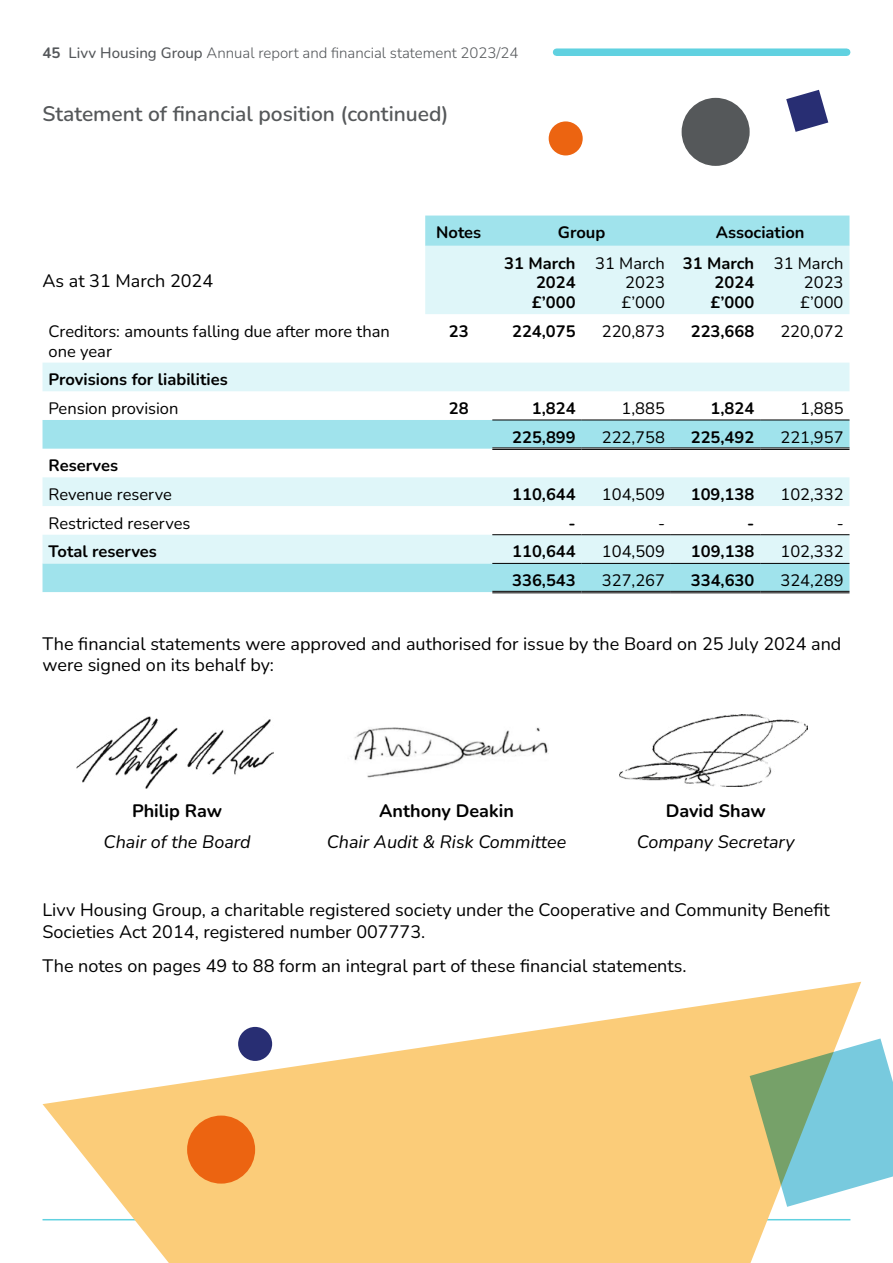
<style>
.page{position:relative;width:893px;height:1263px;background:#fff}
.page>*{position:absolute;margin:0;border:0;box-sizing:border-box;transform-origin:0 0}
.t1{font:600 21px "Nunito";color:#55585a}
.t2{font:18px/21.6px "Nunito";color:#000}
.t3{font:italic 18px "Nunito";color:#000}
.t4{font:700 18px "Nunito";color:#000}
.t5{font:16.5px/19.8px "Nunito";color:#000;text-align:justify}
.t6{font:700 16.5px/19.8px "Nunito";color:#000;text-align:justify}
.t7{font:300 15px "Nunito";color:#54575a}
.s1{font-weight:700}
.s2{font-weight:500}
</style>
<div class="page">
<div style="left:557px;top:48px;width:290px;height:8px;background:#60d1e0"></div>
<svg style="left:43px;top:216px;width:806px;height:376px;fill:#a0e3ec"></svg>
<svg style="left:43px;top:246px;width:806px;height:317px"></svg>
<hr style="left:492px;top:447px;width:90px;height:3px;background:#fff">
<hr style="left:582px;top:447px;width:89px;height:3px;background:#fff">
<hr style="left:671px;top:447px;width:89px;height:3px;background:#fff">
<hr style="left:760px;top:447px;width:89px;height:3px;background:#fff">
<hr style="left:492px;top:420px;width:90px;height:1px;background:#000">
<hr style="left:582px;top:420px;width:89px;height:1px;background:#000">
<hr style="left:671px;top:420px;width:89px;height:1px;background:#000">
<hr style="left:760px;top:420px;width:89px;height:1px;background:#000">
<hr style="left:492px;top:534px;width:90px;height:1px;background:#000">
<hr style="left:582px;top:534px;width:89px;height:1px;background:#000">
<hr style="left:671px;top:534px;width:89px;height:1px;background:#000">
<hr style="left:760px;top:534px;width:89px;height:1px;background:#000">
<hr style="left:492px;top:563px;width:90px;height:1px;background:#000">
<hr style="left:582px;top:563px;width:89px;height:1px;background:#000">
<hr style="left:671px;top:563px;width:89px;height:1px;background:#000">
<hr style="left:760px;top:563px;width:89px;height:1px;background:#000">
<hr style="left:492px;top:447px;width:90px;height:1px;background:#000">
<hr style="left:492px;top:449px;width:90px;height:1px;background:#000">
<hr style="left:582px;top:447px;width:89px;height:1px;background:#000">
<hr style="left:582px;top:449px;width:89px;height:1px;background:#000">
<hr style="left:671px;top:447px;width:89px;height:1px;background:#000">
<hr style="left:671px;top:449px;width:89px;height:1px;background:#000">
<hr style="left:760px;top:447px;width:89px;height:1px;background:#000">
<hr style="left:760px;top:449px;width:89px;height:1px;background:#000">
<hr style="left:492px;top:591px;width:90px;height:1px;background:#000">
<hr style="left:492px;top:592px;width:90px;height:1px;background:#000">
<hr style="left:582px;top:591px;width:89px;height:1px;background:#000">
<hr style="left:582px;top:592px;width:89px;height:1px;background:#000">
<hr style="left:671px;top:591px;width:89px;height:1px;background:#000">
<hr style="left:671px;top:592px;width:89px;height:1px;background:#000">
<hr style="left:760px;top:591px;width:89px;height:1px;background:#000">
<hr style="left:760px;top:592px;width:89px;height:1px;background:#000">
<svg style="left:43px;top:982px;width:818px;height:281px;fill:#fbcc79"></svg>
<div style="left:187px;top:1115px;width:68px;height:68px;background:#ec6411;border-radius:50%"></div>
<div style="left:238px;top:1027px;width:34px;height:34px;background:#282e73;border-radius:50%"></div>
<svg style="left:750px;top:1038px;width:143px;height:169px;background:#9cc7b6"></svg>
<svg style="left:786px;top:90px;width:42px;height:42px"></svg>
<div style="left:682px;top:98px;width:68px;height:68px;background:#55585a;border-radius:50%"></div>
<div style="left:549px;top:121px;width:34px;height:34px;background:#ec6411;border-radius:50%"></div>
<img style="left:620px;top:715px;width:187px;height:71px">
<img style="left:77px;top:717px;width:196px;height:71px">
<img style="left:353px;top:727px;width:195px;height:51px">
<p class="t7" style="left:43px;top:42px;width:478px"><span class="s1">45</span> <span class="s2">Livv Housing Group</span> Annual report and financial statement 2023/24</p>
<p class="t1" style="left:43px;top:99px;width:408px">Statement of financial position (continued)</p>
<p class="t2" style="left:43px;top:269px;width:172px">As at 31 March 2024</p>
<p class="t6" style="left:436px;top:222px;width:47px">Notes</p>
<p class="t6" style="left:558px;top:222px;width:49px">Group</p>
<p class="t6" style="left:716px;top:222px;width:90px">Association</p>
<p class="t6" style="left:532px;top:252px;width:45px;text-indent:-28px">31 March 2024 £’000</p>
<p class="t5" style="left:622px;top:252px;width:45px;text-indent:-26px">31 March 2023 £’000</p>
<p class="t6" style="left:710px;top:252px;width:45px;text-indent:-28px">31 March 2024 £’000</p>
<p class="t5" style="left:800px;top:252px;width:45px;text-indent:-26px">31 March 2023 £’000</p>
<p class="t5" style="left:49px;top:321px;width:343px">Creditors: amounts falling due after more than one year</p>
<p class="t6" style="left:449px;top:320px;width:21px">23</p>
<p class="t6" style="left:512px;top:320px;width:65px">224,075</p>
<p class="t5" style="left:602px;top:321px;width:65px">220,873</p>
<p class="t6" style="left:691px;top:320px;width:65px">223,668</p>
<p class="t5" style="left:780px;top:321px;width:65px">220,072</p>
<p class="t6" style="left:49px;top:369px;width:181px">Provisions for liabilities</p>
<p class="t5" style="left:49px;top:398px;width:131px">Pension provision</p>
<p class="t6" style="left:449px;top:398px;width:21px">28</p>
<p class="t6" style="left:532px;top:398px;width:45px">1,824</p>
<p class="t5" style="left:622px;top:398px;width:45px">1,885</p>
<p class="t6" style="left:711px;top:398px;width:45px">1,824</p>
<p class="t5" style="left:800px;top:398px;width:45px">1,885</p>
<p class="t6" style="left:512px;top:426px;width:65px">225,899</p>
<p class="t5" style="left:602px;top:426px;width:65px">222,758</p>
<p class="t6" style="left:691px;top:426px;width:65px">225,492</p>
<p class="t5" style="left:780px;top:426px;width:65px">221,957</p>
<p class="t6" style="left:49px;top:455px;width:71px">Reserves</p>
<p class="t5" style="left:49px;top:484px;width:125px">Revenue reserve</p>
<p class="t6" style="left:512px;top:484px;width:65px">110,644</p>
<p class="t5" style="left:602px;top:484px;width:65px">104,509</p>
<p class="t6" style="left:691px;top:484px;width:65px">109,138</p>
<p class="t5" style="left:780px;top:484px;width:65px">102,332</p>
<p class="t5" style="left:49px;top:512px;width:143px">Restricted reserves</p>
<p class="t6" style="left:569px;top:512px;width:9px">-</p>
<p class="t5" style="left:658px;top:512px;width:8px">-</p>
<p class="t6" style="left:747px;top:512px;width:9px">-</p>
<p class="t5" style="left:837px;top:512px;width:8px">-</p>
<p class="t6" style="left:49px;top:541px;width:110px">Total reserves</p>
<p class="t6" style="left:512px;top:541px;width:65px">110,644</p>
<p class="t5" style="left:602px;top:541px;width:65px">104,509</p>
<p class="t6" style="left:691px;top:541px;width:65px">109,138</p>
<p class="t5" style="left:780px;top:541px;width:65px">102,332</p>
<p class="t6" style="left:512px;top:570px;width:65px">336,543</p>
<p class="t5" style="left:602px;top:570px;width:65px">327,267</p>
<p class="t6" style="left:691px;top:570px;width:65px">334,630</p>
<p class="t5" style="left:780px;top:570px;width:65px">324,289</p>
<p class="t2" style="left:43px;top:632px;width:800px">The financial statements were approved and authorised for issue by the Board on 25 July 2024 and were signed on its behalf by:</p>
<p class="t4" style="left:132px;top:798px;width:92px">Philip Raw</p>
<p class="t4" style="left:379px;top:798px;width:136px">Anthony Deakin</p>
<p class="t4" style="left:666px;top:798px;width:102px">David Shaw</p>
<p class="t3" style="left:104px;top:829px;width:149px">Chair of the Board</p>
<p class="t3" style="left:327px;top:829px;width:241px">Chair Audit &amp; Risk Committee</p>
<p class="t3" style="left:637px;top:829px;width:159px">Company Secretary</p>
<p class="t2" style="left:43px;top:898px;width:789px">Livv Housing Group, a charitable registered society under the Cooperative and Community Benefit<br>Societies Act 2014, registered number 007773.</p>
<p class="t2" style="left:43px;top:954px;width:645px">The notes on pages 49 to 88 form an integral part of these financial statements.</p>
</div>
